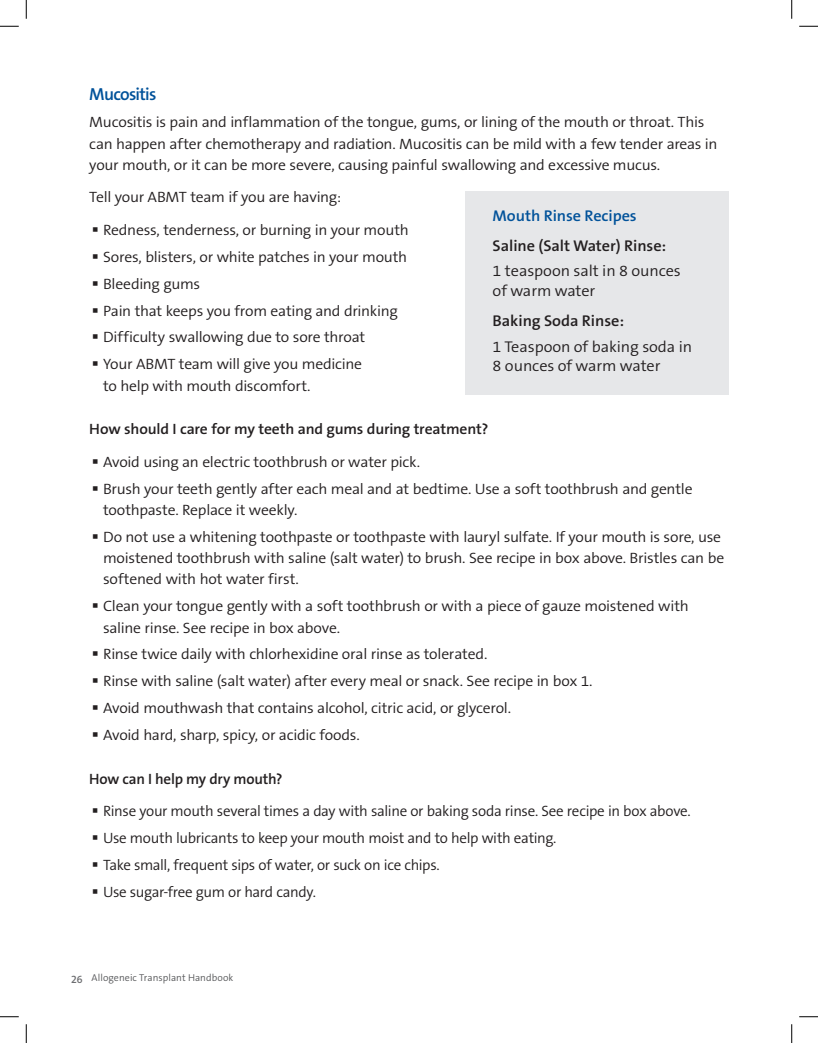
<style>
.page{position:relative;width:818px;height:1043px;background:#fff}
.page>*{position:absolute;margin:0;border:0;box-sizing:border-box;transform-origin:0 0}
.t1{font:600 17.5px "The Sans B W6";letter-spacing:-.045em;color:#01529a}
.t2{font:300 15.62px/19.4px "The Sans B W4";letter-spacing:-.005em;color:#231f20;scale:1.04 1}
.t3{font:600 15.62px "The Sans B W6";letter-spacing:-.005em;color:#231f20;scale:1.04 1}
.t4{font:600 15.62px "The Sans B W6";letter-spacing:-.005em;color:#01529a;scale:1.04 1}
.t5{font:300 15px/21.2px "The Sans B W4";letter-spacing:-.02em;color:#231f20;scale:1.04 1}
.t6{font:300 15px "The Sans B W4";letter-spacing:-.02em;color:#231f20}
.t7{font:600 15px "The Sans B W6";letter-spacing:-.015em;color:#231f20;scale:1.04 1}
.t8{font:600 15px "The Sans B W6";letter-spacing:-.015em;color:#231f20}
.t9{font:300 10px "The Sans B W4";letter-spacing:.005em;color:#57585a}
.s1{font-family:"The Sans B W6";font-weight:600;font-size:10.62px;color:#6c6d70}
</style>
<div class="page">
<div style="left:465px;top:191px;width:263px;height:203px;background:#e6e7e9"></div>
<svg style="left:0;top:25px;width:19px;height:2px"></svg>
<svg style="left:799px;top:25px;width:19px;height:2px"></svg>
<svg style="left:0;top:1016px;width:19px;height:1px"></svg>
<svg style="left:799px;top:1016px;width:19px;height:1px"></svg>
<svg style="left:25px;top:0;width:2px;height:19px"></svg>
<svg style="left:25px;top:1024px;width:2px;height:18px"></svg>
<svg style="left:791px;top:0;width:1px;height:19px"></svg>
<svg style="left:791px;top:1024px;width:1px;height:18px"></svg>
<h3 class="t1" style="left:89px;top:83px;width:69px">Mucositis</h3>
<p class="t5" style="left:89px;top:112px;width:605px">Mucositis is pain and inflammation of the tongue, gums, or lining of the mouth or throat. This can happen after chemotherapy and radiation. Mucositis can be mild with a few tender areas in your mouth, or it can be more severe, causing painful swallowing and excessive mucus.</p>
<p class="t5" style="left:89px;top:187px;width:244px">Tell your ABMT team if you are having:</p>
<p class="t5" style="left:92px;top:219px;width:306px">▪ Redness, tenderness, or burning in your mouth</p>
<p class="t5" style="left:92px;top:246px;width:305px">▪ Sores, blisters, or white patches in your mouth</p>
<p class="t5" style="left:92px;top:273px;width:106px">▪ Bleeding gums</p>
<p class="t5" style="left:92px;top:300px;width:295px">▪ Pain that keeps you from eating and drinking</p>
<p class="t5" style="left:92px;top:327px;width:264px">▪ Difficulty swallowing due to sore throat</p>
<p class="t5" style="left:103px;top:354px;width:250px;text-indent:-11px">▪ Your ABMT team will give you medicine to help with mouth discomfort.</p>
<h4 class="t7" style="left:89px;top:419px;width:385px">How should I care for my teeth and gums during treatment?</h4>
<p class="t5" style="left:92px;top:451px;width:317px">▪ Avoid using an electric toothbrush or water pick.</p>
<p class="t5" style="left:103px;top:478px;width:568px;text-indent:-11px">▪ Brush your teeth gently after each meal and at bedtime. Use a soft toothbrush and gentle toothpaste. Replace it weekly.</p>
<p class="t5" style="left:103px;top:526px;width:598px;text-indent:-11px">▪ Do not use a whitening toothpaste or toothpaste with lauryl sulfate. If your mouth is sore, use moistened toothbrush with saline (salt water) to brush. See recipe in box above. Bristles can be softened with hot water first.</p>
<p class="t5" style="left:103px;top:595px;width:564px;text-indent:-11px">▪ Clean your tongue gently with a soft toothbrush or with a piece of gauze moistened with saline rinse. See recipe in box above.</p>
<p class="t5" style="left:92px;top:644px;width:382px">▪ Rinse twice daily with chlorhexidine oral rinse as tolerated.</p>
<p class="t5" style="left:92px;top:670px;width:483px">▪ Rinse with saline (salt water) after every meal or snack. See recipe in box 1.</p>
<p class="t5" style="left:92px;top:697px;width:404px">▪ Avoid mouthwash that contains alcohol, citric acid, or glycerol.</p>
<p class="t5" style="left:92px;top:724px;width:259px">▪ Avoid hard, sharp, spicy, or acidic foods.</p>
<h4 class="t8" style="left:89px;top:769px;width:195px">How can I help my dry mouth?</h4>
<p class="t6" style="left:92px;top:801px;width:600px">▪ Rinse your mouth several times a day with saline or baking soda rinse. See recipe in box above.</p>
<p class="t6" style="left:92px;top:828px;width:466px">▪ Use mouth lubricants to keep your mouth moist and to help with eating.</p>
<p class="t6" style="left:92px;top:855px;width:349px">▪ Take small, frequent sips of water, or suck on ice chips.</p>
<p class="t6" style="left:92px;top:882px;width:226px">▪ Use sugar-free gum or hard candy.</p>
<h3 class="t4" style="left:492px;top:205px;width:140px">Mouth Rinse Recipes</h3>
<p class="t3" style="left:492px;top:236px;width:168px">Saline (Salt Water) Rinse:</p>
<p class="t2" style="left:492px;top:261px;width:182px">1 teaspoon salt in 8 ounces of warm water</p>
<p class="t3" style="left:492px;top:311px;width:128px">Baking Soda Rinse:</p>
<p class="t2" style="left:492px;top:336px;width:193px">1 Teaspoon of baking soda in<br>8 ounces of warm water</p>
<p class="t9" style="left:71px;top:971px;width:164px"><span class="s1">26</span> Allogeneic Transplant Handbook</p>
</div>
